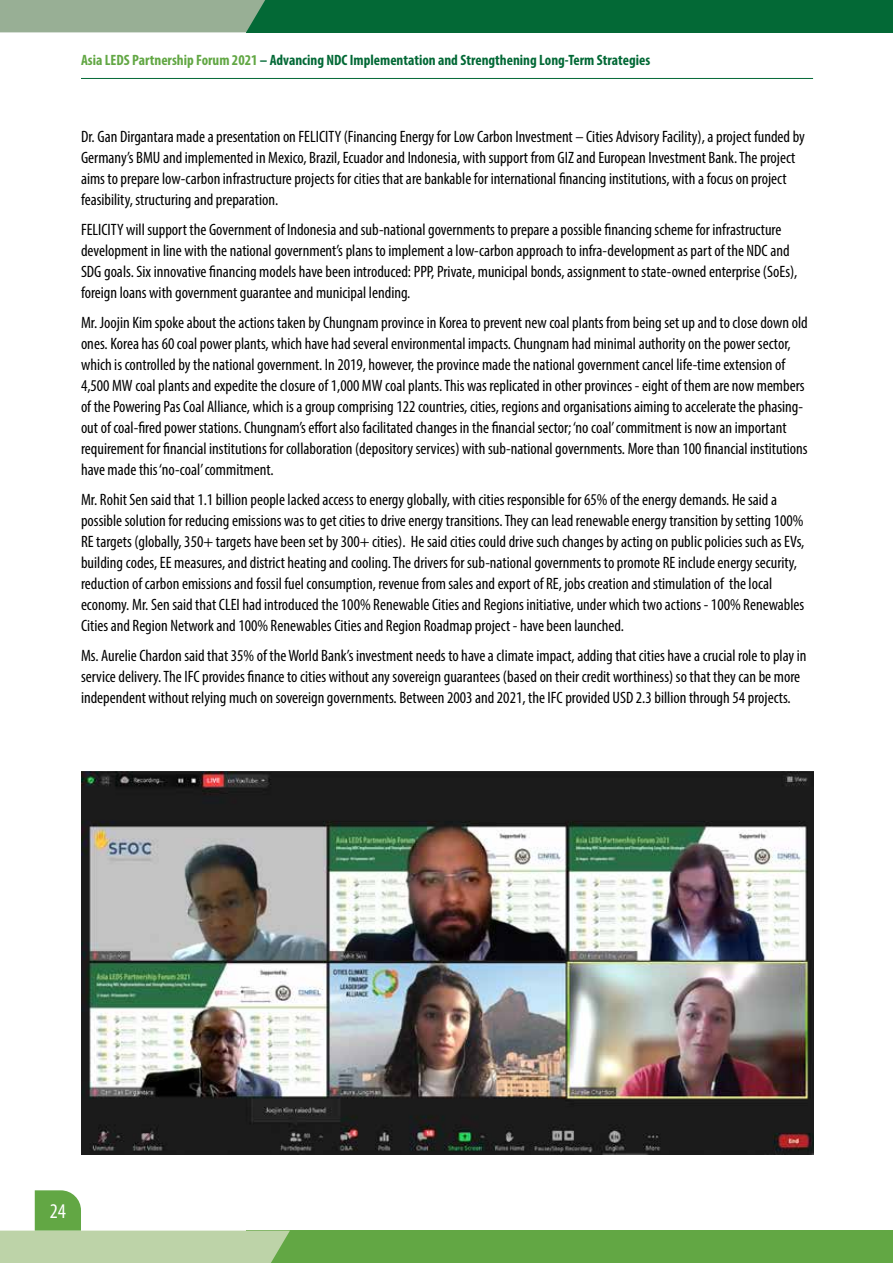
<style>
.page{position:relative;width:893px;height:1263px;background:#fff}
.page>*{position:absolute;margin:0;border:0;box-sizing:border-box;transform-origin:0 0}
.t1{font:condensed 21px "Myriad Pro";color:#fff}
.t2{font:condensed 16.5px/21px "Myriad Pro";color:#000}
.t3{font:700 condensed 15px "Myriad Pro";color:#036936}
.s1{color:#62a744}
</style>
<div class="page">
<div style="left:246px;top:1230px;width:647px;height:33px;background:#62a744"></div>
<div style="left:246px;top:0;width:647px;height:32px;background:#036936"></div>
<div style="left:0;top:0;width:265px;height:32px;background:#98af95"></div>
<svg style="left:0;top:1190px;width:290px;height:73px"></svg>
<hr style="left:81px;top:78px;width:732px;height:1px;background:#036936">
<img style="left:81px;top:772px;width:732px;height:383px">
<p class="t3" style="left:81px;top:51px;width:571px"><span class="s1">Asia LEDS Partnership Forum 2021</span> – Advancing NDC Implementation and Strengthening Long-Term Strategies</p>
<p class="t2" style="left:81px;top:126px;width:725px">Dr. Gan Dirgantara made a presentation on FELICITY (Financing Energy for Low Carbon Investment – Cities Advisory Facility), a project funded by Germany’s BMU and implemented in Mexico, Brazil, Ecuador and Indonesia, with support from GIZ and European Investment Bank. The project aims to prepare low-carbon infrastructure projects for cities that are bankable for international financing institutions, with a focus on project feasibility, structuring and preparation.</p>
<p class="t2" style="left:81px;top:219px;width:718px">FELICITY will support the Government of Indonesia and sub-national governments to prepare a possible financing scheme for infrastructure development in line with the national government’s plans to implement a low-carbon approach to infra-development as part of the NDC and SDG goals. Six innovative financing models have been introduced: PPP, Private, municipal bonds, assignment to state-owned enterprise (SoEs), foreign loans with government guarantee and municipal lending.</p>
<p class="t2" style="left:81px;top:312px;width:728px">Mr. Joojin Kim spoke about the actions taken by Chungnam province in Korea to prevent new coal plants from being set up and to close down old ones. Korea has 60 coal power plants, which have had several environmental impacts. Chungnam had minimal authority on the power sector, which is controlled by the national government. In 2019, however, the province made the national government cancel life-time extension of 4,500 MW coal plants and expedite the closure of 1,000 MW coal plants. This was replicated in other provinces - eight of them are now members of the Powering Pas Coal Alliance, which is a group comprising 122 countries, cities, regions and organisations aiming to accelerate the phasing&shy;out of coal-fired power stations. Chungnam’s effort also facilitated changes in the financial sector; ‘no coal’ commitment is now an important requirement for financial institutions for collaboration (depository services) with sub-national governments. More than 100 financial institutions have made this ‘no-coal’ commitment.</p>
<p class="t2" style="left:81px;top:489px;width:725px">Mr. Rohit Sen said that 1.1 billion people lacked access to energy globally, with cities responsible for 65% of the energy demands. He said a possible solution for reducing emissions was to get cities to drive energy transitions. They can lead renewable energy transition by setting 100% RE targets (globally, 350+ targets have been set by 300+ cities). He said cities could drive such changes by acting on public policies such as EVs, building codes, EE measures, and district heating and cooling. The drivers for sub-national governments to promote RE include energy security, reduction of carbon emissions and fossil fuel consumption, revenue from sales and export of RE, jobs creation and stimulation of the local economy. Mr. Sen said that CLEI had introduced the 100% Renewable Cities and Regions initiative, under which two actions - 100% Renewables Cities and Region Network and 100% Renewables Cities and Region Roadmap project - have been launched.</p>
<p class="t2" style="left:81px;top:645px;width:727px">Ms. Aurelie Chardon said that 35% of the World Bank’s investment needs to have a climate impact, adding that cities have a crucial role to play in service delivery. The IFC provides finance to cities without any sovereign guarantees (based on their credit worthiness) so that they can be more independent without relying much on sovereign governments. Between 2003 and 2021, the IFC provided USD 2.3 billion through 54 projects.</p>
<p class="t1" style="left:50px;top:1198px;width:18px">24</p>
</div>
